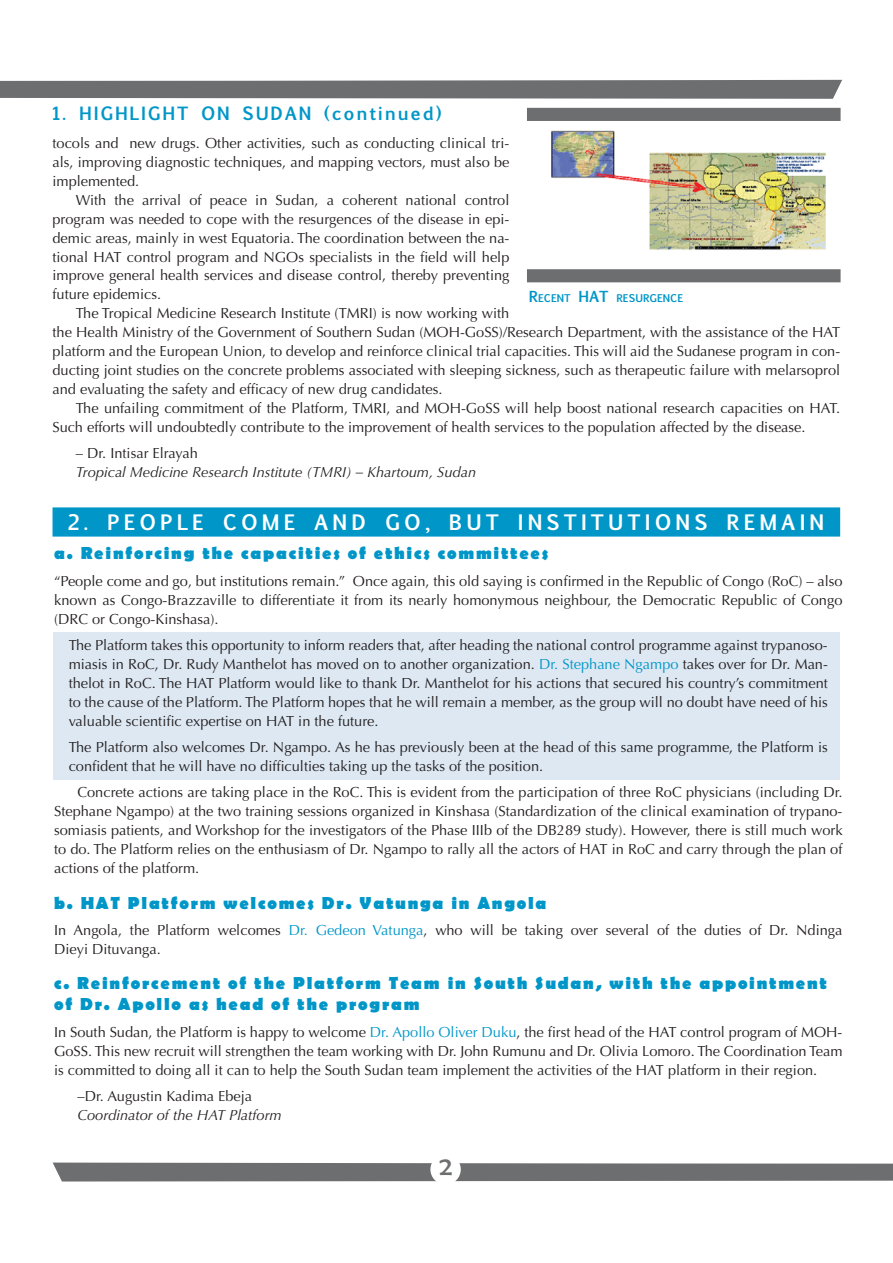
<style>
.page{position:relative;width:893px;height:1263px;background:#fff}
.page>*{position:absolute;margin:0;border:0;box-sizing:border-box;transform-origin:0 0}
.t1{font:26.25px "Berlin Sans FB";color:#6d6e70}
.t2{font:700 20.4px "Euphemia UCAS";letter-spacing:.2em;color:#fff}
.t3{font:700 17.55px/21px "Berlin Sans FB";letter-spacing:.1em;color:#0096c8}
.t4{font:700 17.55px "Euphemia UCAS";letter-spacing:.1em;color:#0096c8}
.t5{font:14.55px/18.9px "Optima";color:#231f20;text-align:justify}
.t6{font:italic 14.55px "Optima";color:#231f20}
.t7{font:700 10.2px "Euphemia UCAS";color:#0096c8}
.s1{font-size:14.55px}
.s2{color:#0096c8}
</style>
<div class="page">
<svg style="left:0;top:79px;width:842px;height:42px"></svg>
<svg style="left:53px;top:1162px;width:840px;height:20px"></svg>
<div style="left:53px;top:632px;width:786px;height:148px;background:#dde8f3"></div>
<div style="left:53px;top:507px;width:787px;height:30px;background:#0096c8"></div>
<img style="left:540px;top:130px;width:287px;height:153px">
<div style="left:527px;top:269px;width:313px;height:13px;background:#6d6e70"></div>
<div style="left:527px;top:108px;width:313px;height:13px;background:#6d6e70"></div>
<div style="left:430px;top:1154px;width:31px;height:31px;background:#fff;border-radius:50%"></div>
<p class="t4" style="left:53px;top:103px;width:390px">1. HIGHLIGHT ON SUDAN (continued)</p>
<p class="t5" style="left:53px;top:135px;width:458px">tocols and new drugs. Other activities, such as conducting clinical tri&shy;als, improving diagnostic techniques, and mapping vectors, must also be implemented.</p>
<p class="t5" style="left:53px;top:192px;width:458px;text-indent:23px">With the arrival of peace in Sudan, a coherent national control program was needed to cope with the resurgences of the disease in epi&shy;demic areas, mainly in west Equatoria. The coordination between the na&shy;tional HAT control program and NGOs specialists in the field will help improve general health services and disease control, thereby preventing future epidemics.</p>
<p class="t5" style="left:53px;top:305px;width:789px;text-align:left;text-indent:23px">The Tropical Medicine Research Institute (TMRI) is now working with<br>the Health Ministry of the Government of Southern Sudan (MOH-GoSS)/Research Department, with the assistance of the HAT platform and the European Union, to develop and reinforce clinical trial capacities. This will aid the Sudanese program in con&shy;ducting joint studies on the concrete problems associated with sleeping sickness, such as therapeutic failure with melarsoprol and evaluating the safety and efficacy of new drug candidates.</p>
<p class="t5" style="left:53px;top:400px;width:789px;text-indent:23px">The unfailing commitment of the Platform, TMRI, and MOH-GoSS will help boost national research capacities on HAT.<br>Such efforts will undoubtedly contribute to the improvement of health services to the population affected by the disease.</p>
<p class="t5" style="left:76px;top:445px;width:123px">– Dr. Intisar Elrayah</p>
<p class="t6" style="left:76px;top:466px;width:402px">Tropical Medicine Research Institute (TMRI) – Khartoum, Sudan</p>
<p class="t7" style="left:529px;top:292px;width:156px"><span class="s1">R</span>ECENT <span class="s1">HAT</span> RESURGENCE</p>
<h2 class="t2" style="left:68px;top:511px;width:758px">2. PEOPLE COME AND GO, BUT INSTITUTIONS REMAIN</h2>
<p class="t3" style="left:54px;top:544px;width:496px">a. Reinforcing the capacities of ethics committees</p>
<p class="t5" style="left:54px;top:573px;width:790px">“People come and go, but institutions remain.” Once again, this old saying is confirmed in the Republic of Congo (RoC) – also known as Congo-Brazzaville to differentiate it from its nearly homonymous neighbour, the Democratic Republic of Congo (DRC or Congo-Kinshasa).</p>
<p class="t5" style="left:69px;top:637px;width:761px">The Platform takes this opportunity to inform readers that, after heading the national control programme against trypanoso&shy;miasis in RoC, Dr. Rudy Manthelot has moved on to another organization. <span class="s2">Dr. Stephane Ngampo</span> takes over for Dr. Man&shy;thelot in RoC. The HAT Platform would like to thank Dr. Manthelot for his actions that secured his country’s commitment to the cause of the Platform. The Platform hopes that he will remain a member, as the group will no doubt have need of his valuable scientific expertise on HAT in the future.</p>
<p class="t5" style="left:69px;top:739px;width:761px">The Platform also welcomes Dr. Ngampo. As he has previously been at the head of this same programme, the Platform is confident that he will have no difficulties taking up the tasks of the position.</p>
<p class="t5" style="left:54px;top:784px;width:790px;text-indent:23px">Concrete actions are taking place in the RoC. This is evident from the participation of three RoC physicians (including Dr.<br>Stephane Ngampo) at the two training sessions organized in Kinshasa (Standardization of the clinical examination of trypano&shy;somiasis patients, and Workshop for the investigators of the Phase IIIb of the DB289 study). However, there is still much work to do. The Platform relies on the enthusiasm of Dr. Ngampo to rally all the actors of HAT in RoC and carry through the plan of actions of the platform.</p>
<p class="t3" style="left:54px;top:893px;width:494px">b. HAT Platform welcomes Dr. Vatunga in Angola</p>
<p class="t5" style="left:54px;top:922px;width:790px">In Angola, the Platform welcomes <span class="s2">Dr. Gedeon Vatunga</span>, who will be taking over several of the duties of Dr. Ndinga<br>Dieyi Dituvanga.</p>
<p class="t3" style="left:54px;top:974px;width:774px">c. Reinforcement of the Platform Team in South Sudan, with the appointment of Dr. Apollo as head of the program</p>
<p class="t5" style="left:54px;top:1024px;width:790px">In South Sudan, the Platform is happy to welcome <span class="s2">Dr. Apollo Oliver Duku</span>, the first head of the HAT control program of MOH-GoSS. This new recruit will strengthen the team working with Dr. John Rumunu and Dr. Olivia Lomoro. The Coordination Team is committed to doing all it can to help the South Sudan team implement the activities of the HAT platform in their region.</p>
<p class="t5" style="left:77px;top:1088px;width:176px">–Dr. Augustin Kadima Ebeja</p>
<p class="t6" style="left:77px;top:1109px;width:206px">Coordinator of the HAT Platform</p>
<h1 class="t1" style="left:439px;top:1151px;width:14px">2</h1>
</div>
